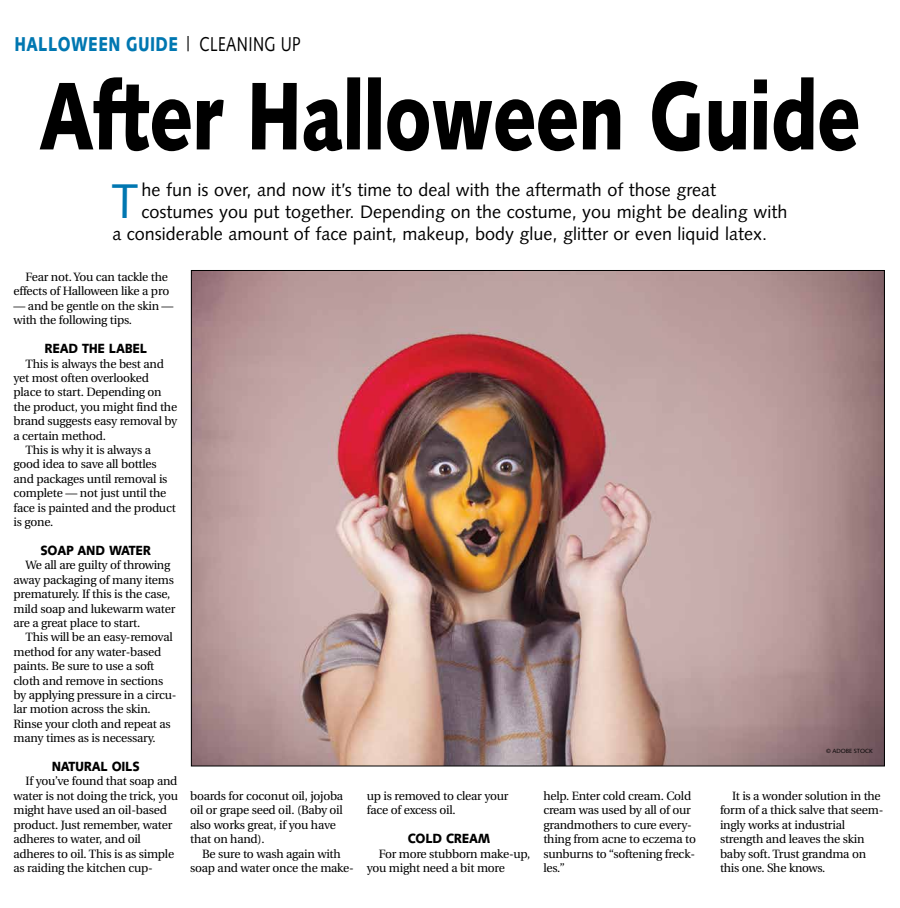
<style>
.page{position:relative;width:900px;height:908px;background:#fff}
.page>*{position:absolute;margin:0;border:0;box-sizing:border-box;transform-origin:0 0}
.t1{font:900 96px "Syntax";letter-spacing:-.015em;color:#000;scale:.77 1}
.t2{font:48.6px "Syntax";color:#0077b1}
.t3{font:900 20px "Syntax";letter-spacing:.025em;color:#0077b1;scale:.77 1}
.t4{font:18px "Syntax";color:#000}
.t5{font:900 13.3px "Syntax";letter-spacing:-.02em;color:#000;scale:.91 1}
.t6{font:12px/14.4px "Utopia";letter-spacing:-.02em;color:#000}
.t7{font:6px "Syntax";color:#000}
.s1{font-weight:400;color:#000}
</style>
<div class="page">
<img style="left:193px;top:272px;width:690px;height:492px">
<h3 class="t3" style="left:14px;top:32px;width:374px">HALLOWEEN GUIDE <span class="s1">| CLEANING UP</span></h3>
<h1 class="t1" style="left:39px;top:59px;width:1069px">After Halloween Guide</h1>
<h2 class="t2" style="left:112px;top:172px;width:29px">T</h2>
<h3 class="t4" style="left:142px;top:179px;width:576px">he fun is over, and now it’s time to deal with the aftermath of those great</h3>
<h3 class="t4" style="left:142px;top:201px;width:647px">costumes you put together. Depending on the costume, you might be dealing with</h3>
<h3 class="t4" style="left:112px;top:223px;width:656px">a considerable amount of face paint, makeup, body glue, glitter or even liquid latex.</h3>
<p class="t6" style="left:14px;top:270px;width:157px;text-align:right">Fear not. You can tackle the effects of Halloween like a pro</p>
<p class="t6" style="left:14px;top:299px;width:162px">— and be gentle on the skin — with the following tips.</p>
<p class="t5" style="left:44px;top:340px;width:115px">READ THE LABEL</p>
<p class="t6" style="left:26px;top:356px;width:140px">This is always the best and</p>
<p class="t6" style="left:14px;top:371px;width:137px">yet most often overlooked</p>
<p class="t6" style="left:14px;top:385px;width:150px">place to start. Depending on</p>
<p class="t6" style="left:14px;top:399px;width:165px">the product, you might find the</p>
<p class="t6" style="left:14px;top:414px;width:165px">brand suggests easy removal by</p>
<p class="t6" style="left:14px;top:428px;width:94px">a certain method.</p>
<p class="t6" style="left:26px;top:443px;width:127px">This is why it is always a</p>
<p class="t6" style="left:14px;top:457px;width:145px">good idea to save all bottles</p>
<p class="t6" style="left:14px;top:471px;width:156px">and packages until removal is</p>
<p class="t6" style="left:14px;top:486px;width:154px">complete — not just until the</p>
<p class="t6" style="left:14px;top:500px;width:164px">face is painted and the product</p>
<p class="t6" style="left:14px;top:515px;width:41px">is gone.</p>
<p class="t5" style="left:40px;top:542px;width:123px">SOAP AND WATER</p>
<p class="t6" style="left:14px;top:558px;width:163px;text-indent:12px">We all are guilty of throwing away packaging of many items prematurely. If this is the case, mild soap and lukewarm water are a great place to start.</p>
<p class="t6" style="left:14px;top:630px;width:165px;text-indent:12px">This will be an easy-removal method for any water-based paints. Be sure to use a soft cloth and remove in sections by applying pressure in a circu&shy;lar motion across the skin.<br>Rinse your cloth and repeat as many times as is necessary.</p>
<p class="t5" style="left:52px;top:758px;width:98px">NATURAL OILS</p>
<p class="t6" style="left:14px;top:774px;width:166px;text-indent:12px">If you’ve found that soap and water is not doing the trick, you might have used an oil-based product. Just remember, water adheres to water, and oil adheres to oil. This is as simple as raiding the kitchen cup-</p>
<p class="t6" style="left:190px;top:788px;width:155px">boards for coconut oil, jojoba oil or grape seed oil. (Baby oil also works great, if you have that on hand).</p>
<p class="t6" style="left:190px;top:846px;width:165px;text-align:center">Be sure to wash again with soap and water once the make-</p>
<p class="t6" style="left:367px;top:788px;width:143px">up is removed to clear your face of excess oil.</p>
<p class="t5" style="left:408px;top:830px;width:92px">COLD CREAM</p>
<p class="t6" style="left:367px;top:846px;width:165px;text-indent:12px">For more stubborn make-up, you might need a bit more</p>
<p class="t7" style="left:826px;top:747px;width:48px">© ADOBE STOCK</p>
<p class="t6" style="left:543px;top:788px;width:154px">help. Enter cold cream. Cold cream was used by all of our grandmothers to cure every&shy;thing from acne to eczema to sunburns to “softening freck&shy;les.”</p>
<p class="t6" style="left:720px;top:788px;width:165px;text-indent:12px">It is a wonder solution in the form of a thick salve that seem&shy;ingly works at industrial strength and leaves the skin baby soft. Trust grandma on this one. She knows.</p>
</div>
